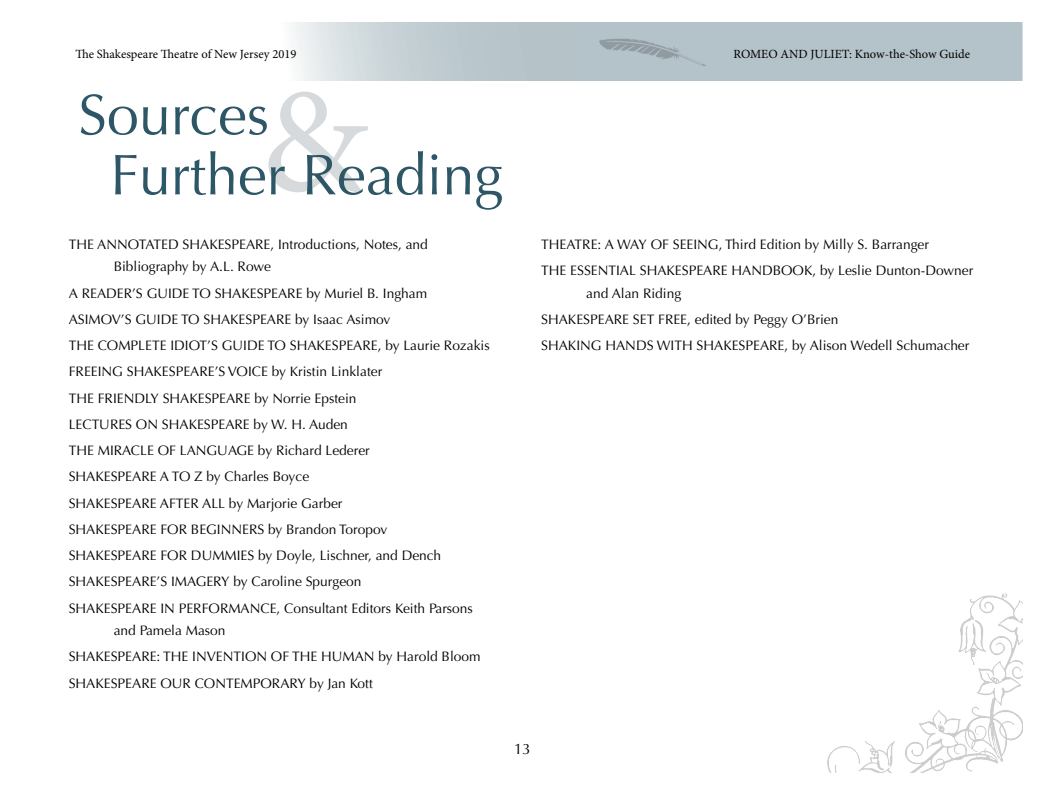
<style>
.page{position:relative;width:1045px;height:795px;background:#fff}
.page>*{position:absolute;margin:0;border:0;box-sizing:border-box;transform-origin:0 0}
.t1{font:150px "Minion Pro";color:#374751}
.t2{font:57.5px/60px "Optima";color:#2d5667}
.t3{font:15px "Optima";color:#000}
.t4{font:13.75px/26.2px "Optima";color:#000}
.t5{font:12.5px "Minion Pro";color:#000}
</style>
<div class="page">
<svg style="left:294px;top:22px;width:728px;height:59px;background:#bbc8ce"></svg>
<img style="left:599px;top:39px;width:108px;height:27px">
<img style="left:827px;top:593px;width:196px;height:179px">
<p class="t5" style="left:75px;top:45px;width:222px">The Shakespeare Theatre of New Jersey 2019</p>
<p class="t5" style="left:733px;top:45px;width:238px">ROMEO AND JULIET: Know-the-Show Guide</p>
<h1 class="t1" style="left:260px;top:42px;width:108px">&amp;</h1>
<h2 class="t2" style="left:110px;top:86px;width:395px;text-indent:-32px">Sources<br>Further Reading</h2>
<p class="t4" style="left:114px;top:233px;width:316px;line-height:22.5px;text-indent:-45px">THE ANNOTATED SHAKESPEARE, Introductions, Notes, and<br>Bibliography by A.L. Rowe</p>
<p class="t4" style="left:69px;top:280px;width:423px">A READER’S GUIDE TO SHAKESPEARE by Muriel B. Ingham ASIMOV’S GUIDE TO SHAKESPEARE by Isaac Asimov<br>THE COMPLETE IDIOT’S GUIDE TO SHAKESPEARE, by Laurie Rozakis FREEING SHAKESPEARE’S VOICE by Kristin Linklater<br>THE FRIENDLY SHAKESPEARE by Norrie Epstein<br>LECTURES ON SHAKESPEARE by W. H. Auden<br>THE MIRACLE OF LANGUAGE by Richard Lederer<br>SHAKESPEARE A TO Z by Charles Boyce<br>SHAKESPEARE AFTER ALL by Marjorie Garber<br>SHAKESPEARE FOR BEGINNERS by Brandon Toropov<br>SHAKESPEARE FOR DUMMIES by Doyle, Lischner, and Dench SHAKESPEARE’S IMAGERY by Caroline Spurgeon<br>SHAKESPEARE IN PERFORMANCE, Consultant Editors Keith Parsons</p>
<p class="t4" style="left:69px;top:618px;width:413px;text-indent:45px">and Pamela Mason<br>SHAKESPEARE: THE INVENTION OF THE HUMAN by Harold Bloom<br>SHAKESPEARE OUR CONTEMPORARY by Jan Kott</p>
<p class="t4" style="left:541px;top:231px;width:434px">THEATRE: A WAY OF SEEING, Third Edition by Milly S. Barranger<br>THE ESSENTIAL SHAKESPEARE HANDBOOK, by Leslie Dunton-Downer</p>
<p class="t4" style="left:541px;top:280px;width:430px;text-indent:45px">and Alan Riding<br>SHAKESPEARE SET FREE, edited by Peggy O’Brien<br>SHAKING HANDS WITH SHAKESPEARE, by Alison Wedell Schumacher</p>
<p class="t3" style="left:514px;top:740px;width:18px">13</p>
</div>
